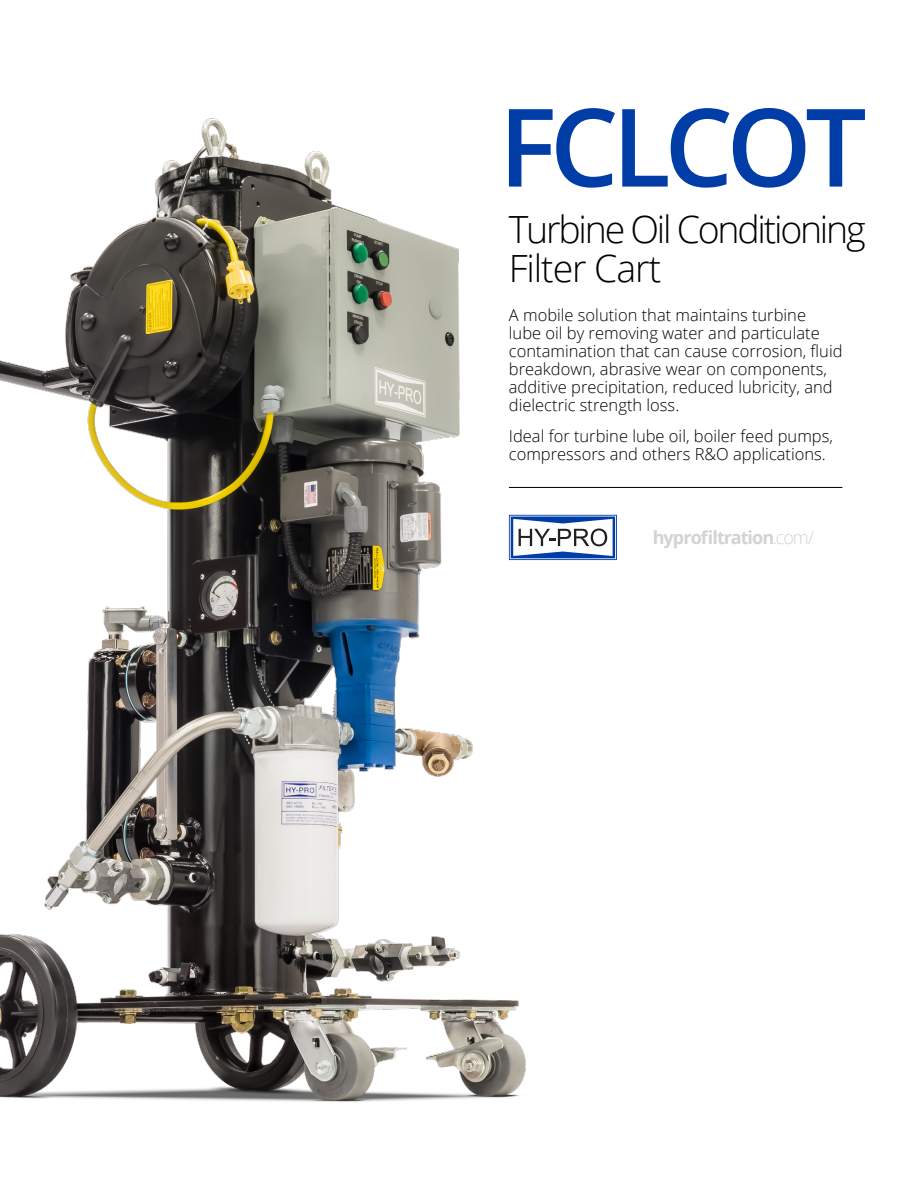
<style>
.page{position:relative;width:918px;height:1188px;background:#fff}
.page>*{position:absolute;margin:0;border:0;box-sizing:border-box;transform-origin:0 0}
.t1{font:300 37.5px/39px "Open Sans";letter-spacing:-.06em;color:#000}
.t2{font:700 18px "Open Sans";letter-spacing:-.055em;color:#d1d3d4}
.t3{font:300 16.5px/18px "Open Sans";color:#000}
.s1{font-weight:300}
</style>
<div class="page">
<img style="left:0;top:118px;width:664px;height:984px">
<svg style="left:509px;top:108px;width:356px;height:80px"></svg>
<hr style="left:509px;top:487px;width:333px;height:1px;background:#000">
<svg style="left:509px;top:515px;width:108px;height:45px"></svg>
<h1 class="t1" style="left:509px;top:209px;width:358px">Turbine Oil Conditioning<br>Filter Cart</h1>
<p class="t3" style="left:509px;top:305px;width:335px">A mobile solution that maintains turbine<br>lube oil by removing water and particulate contamination that can cause corrosion, fluid breakdown, abrasive wear on components, additive precipitation, reduced lubricity, and dielectric strength loss.</p>
<p class="t3" style="left:509px;top:427px;width:326px">Ideal for turbine lube oil, boiler feed pumps, compressors and others R&amp;O applications.</p>
<p class="t2" style="left:653px;top:525px;width:163px">hyprofiltration<span class="s1">.com/</span></p>
</div>
